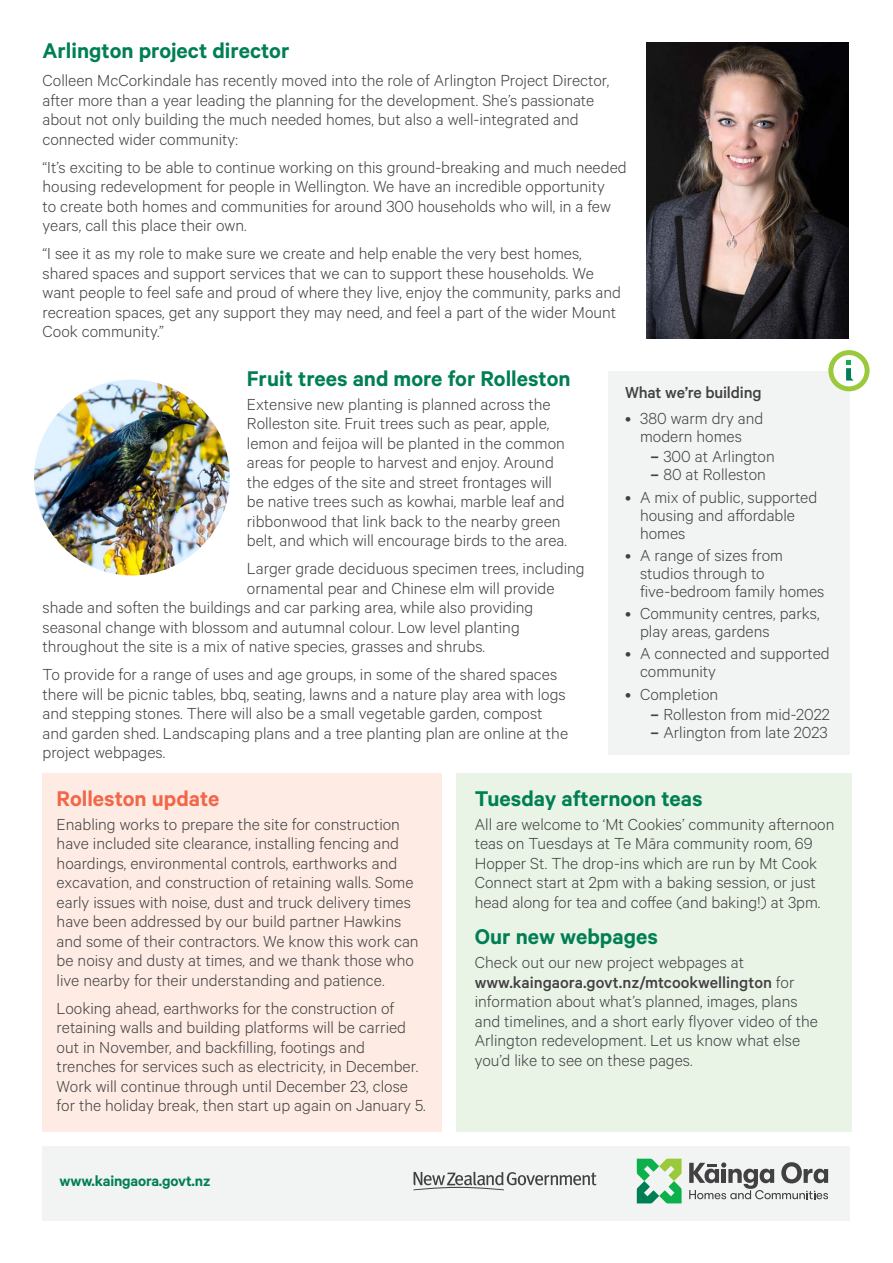
<style>
.page{position:relative;width:893px;height:1263px;background:#fff}
.page>*{position:absolute;margin:0;border:0;box-sizing:border-box;transform-origin:0 0}
.t1{font:600 24px "Calibre";color:#007f54}
.t2{font:600 24px "Calibre";color:#f26649}
.t3{font:300 18px/19.5px "Calibre";color:#414042}
.t4{font:500 18px "Calibre";letter-spacing:-.01em;color:#414042}
.t5{font:600 16.5px "Calibre";letter-spacing:-.01em;color:#007f54}
.s1{font-weight:600}
.s2{font-weight:500}
</style>
<div class="page">
<div style="left:43px;top:774px;width:399px;height:358px;background:#feece4"></div>
<div style="left:456px;top:774px;width:396px;height:358px;background:#e9f4e7"></div>
<div style="left:43px;top:1146px;width:807px;height:74px;background:#f2f3f3"></div>
<svg style="left:414px;top:1172px;width:182px;height:18px"></svg>
<svg style="left:637px;top:1158px;width:45px;height:45px"></svg>
<svg style="left:689px;top:1162px;width:139px;height:37px"></svg>
<img style="left:646px;top:43px;width:203px;height:295px">
<div style="left:608px;top:371px;width:242px;height:383px;background:#f2f3f3"></div>
<svg style="left:828px;top:350px;width:42px;height:41px"></svg>
<img style="left:34px;top:379px;width:196px;height:196px;border-radius:98px">
<h1 class="t1" style="left:43px;top:37px;width:248px">Arlington project director</h1>
<p class="t3" style="left:43px;top:70px;width:568px">Colleen McCorkindale has recently moved into the role of Arlington Project Director, after more than a year leading the planning for the development. She’s passionate about not only building the much needed homes, but also a well-integrated and connected wider community:</p>
<p class="t3" style="left:43px;top:157px;width:586px">“It’s exciting to be able to continue working on this ground-breaking and much needed housing redevelopment for people in Wellington. We have an incredible opportunity<br>to create both homes and communities for around 300 households who will, in a few years, call this place their own.</p>
<p class="t3" style="left:43px;top:243px;width:580px">“I see it as my role to make sure we create and help enable the very best homes, shared spaces and support services that we can to support these households. We want people to feel safe and proud of where they live, enjoy the community, parks and recreation spaces, get any support they may need, and feel a part of the wider Mount Cook community.”</p>
<h1 class="t1" style="left:247px;top:364px;width:325px">Fruit trees and more for Rolleston</h1>
<p class="t3" style="left:247px;top:393px;width:322px">Extensive new planting is planned across the Rolleston site. Fruit trees such as pear, apple, lemon and feijoa will be planted in the common areas for people to harvest and enjoy. Around the edges of the site and street frontages will be native trees such as kowhai, marble leaf and ribbonwood that link back to the nearby green belt, and which will encourage birds to the area.</p>
<p class="t3" style="left:247px;top:558px;width:339px">Larger grade deciduous specimen trees, including</p>
<p class="t3" style="left:247px;top:577px;width:309px">ornamental pear and Chinese elm will provide</p>
<p class="t3" style="left:43px;top:597px;width:492px">shade and soften the buildings and car parking area, while also providing</p>
<p class="t3" style="left:43px;top:616px;width:479px">seasonal change with blossom and autumnal colour. Low level planting</p>
<p class="t3" style="left:43px;top:636px;width:444px">throughout the site is a mix of native species, grasses and shrubs.</p>
<p class="t3" style="left:43px;top:664px;width:527px">To provide for a range of uses and age groups, in some of the shared spaces there will be picnic tables, bbq, seating, lawns and a nature play area with logs and stepping stones. There will also be a small vegetable garden, compost and garden shed. Landscaping plans and a tree planting plan are online at the project webpages.</p>
<p class="t4" style="left:625px;top:382px;width:138px">What we’re building</p>
<p class="t3" style="left:625px;top:409px;width:140px;line-height:18px;text-align:center">• 380 warm dry and modern homes</p>
<p class="t3" style="left:651px;top:446px;width:126px"><span class="s1">–</span> 300 at Arlington</p>
<p class="t3" style="left:651px;top:464px;width:117px"><span class="s1">–</span> 80 at Rolleston</p>
<p class="t3" style="left:640px;top:487px;width:179px;line-height:18px;text-indent:-15px">• A mix of public, supported housing and affordable homes</p>
<p class="t3" style="left:640px;top:545px;width:186px;line-height:18px;text-indent:-15px">• A range of sizes from studios through to five-bedroom family homes</p>
<p class="t3" style="left:640px;top:604px;width:181px;line-height:18px;text-indent:-15px">• Community centres, parks, play areas, gardens</p>
<p class="t3" style="left:640px;top:644px;width:191px;line-height:18px;text-indent:-15px">• A connected and supported community</p>
<p class="t3" style="left:625px;top:683px;width:95px">• Completion</p>
<p class="t3" style="left:651px;top:703px;width:181px"><span class="s1">–</span> Rolleston from mid-2022</p>
<p class="t3" style="left:651px;top:721px;width:179px"><span class="s1">–</span> Arlington from late 2023</p>
<h1 class="t2" style="left:57px;top:784px;width:164px">Rolleston update</h1>
<p class="t3" style="left:57px;top:814px;width:363px">Enabling works to prepare the site for construction have included site clearance, installing fencing and hoardings, environmental controls, earthworks and excavation, and construction of retaining walls. Some early issues with noise, dust and truck delivery times have been addressed by our build partner Hawkins and some of their contractors. We know this work can be noisy and dusty at times, and we thank those who live nearby for their understanding and patience.</p>
<p class="t3" style="left:57px;top:998px;width:371px">Looking ahead, earthworks for the construction of retaining walls and building platforms will be carried out in November, and backfilling, footings and trenches for services such as electricity, in December.<br>Work will continue through until December 23, close for the holiday break, then start up again on January 5.</p>
<p class="t5" style="left:60px;top:1171px;width:153px">www.kaingaora.govt.nz</p>
<h1 class="t1" style="left:475px;top:784px;width:229px">Tuesday afternoon teas</h1>
<p class="t3" style="left:475px;top:814px;width:361px">All are welcome to ‘Mt Cookies’ community afternoon teas on Tuesdays at Te Māra community room, 69<br>Hopper St. The drop-ins which are run by Mt Cook Connect start at 2pm with a baking session, or just head along for tea and coffee (and baking!) at 3pm.</p>
<h1 class="t1" style="left:475px;top:923px;width:184px">Our new webpages</h1>
<p class="t3" style="left:475px;top:952px;width:345px">Check out our new project webpages at <span class="s2">www.kaingaora.govt.nz/mtcookwellington</span> for information about what’s planned, images, plans and timelines, and a short early flyover video of the Arlington redevelopment. Let us know what else you’d like to see on these pages.</p>
</div>
